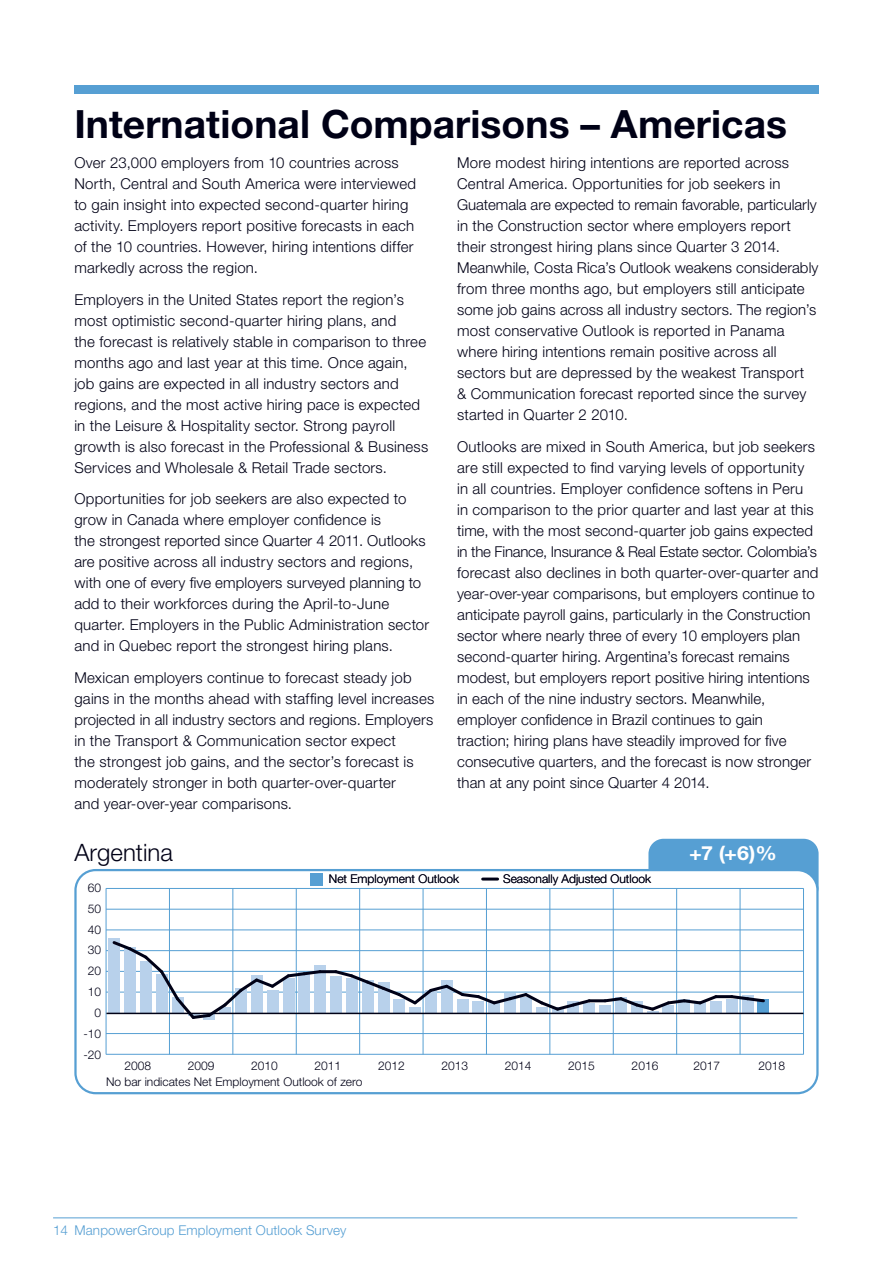
<style>
.page{position:relative;width:893px;height:1263px;background:#fff}
.page>*{position:absolute;margin:0;border:0;box-sizing:border-box;transform-origin:0 0}
.t1{font:700 39px "Helvetica Neue LT Std";color:#000116}
.t2{font:300 24px "Helvetica Neue LT Std";color:#000116}
.t3{font:700 19.5px "Helvetica Neue LT Std";color:#fff;scale:1.1 1}
.t4{font:300 15px/21px "Helvetica Neue LT Std";letter-spacing:.01em;color:#000116}
.t5{font:300 13.5px "Helvetica Neue LT Std";letter-spacing:.01em;color:#569fd3}
.t6{font:300 12px "Helvetica Neue LT Std";color:#000116}
</style>
<div class="page">
<hr style="left:53px;top:1218px;width:744px;height:1px;background:#569fd3">
<div style="left:74px;top:85px;width:744px;height:9px;background:#569fd3"></div>
<div style="left:648px;top:839px;width:170px;height:64px;background:#569fd3;border-radius:15px"></div>
<svg style="left:74px;top:869px;width:744px;height:225px"></svg>
<hr style="left:483px;top:878px;width:15px;height:3px;background:#000116">
<div style="left:311px;top:873px;width:12px;height:13px;background:#569fd3"></div>
<hr style="left:106px;top:1054px;width:697px;height:1px;background:#569fd3">
<hr style="left:106px;top:1033px;width:697px;height:1px;background:#569fd3">
<hr style="left:106px;top:992px;width:697px;height:1px;background:#569fd3">
<hr style="left:106px;top:971px;width:697px;height:1px;background:#569fd3">
<hr style="left:106px;top:950px;width:697px;height:1px;background:#569fd3">
<hr style="left:106px;top:930px;width:697px;height:1px;background:#569fd3">
<hr style="left:106px;top:909px;width:697px;height:1px;background:#569fd3">
<hr style="left:106px;top:888px;width:697px;height:1px;background:#569fd3">
<div style="left:109px;top:939px;width:11px;height:74px;background:#b8d1eb"></div>
<div style="left:314px;top:966px;width:12px;height:47px;background:#b8d1eb"></div>
<div style="left:330px;top:976px;width:12px;height:37px;background:#b8d1eb"></div>
<div style="left:584px;top:1003px;width:11px;height:10px;background:#b8d1eb"></div>
<div style="left:599px;top:1005px;width:12px;height:8px;background:#b8d1eb"></div>
<div style="left:710px;top:1001px;width:12px;height:12px;background:#b8d1eb"></div>
<div style="left:726px;top:999px;width:11px;height:14px;background:#b8d1eb"></div>
<div style="left:742px;top:995px;width:11px;height:18px;background:#b8d1eb"></div>
<div style="left:758px;top:999px;width:11px;height:14px;background:#569fd3"></div>
<hr style="left:106px;top:888px;width:1px;height:166px;background:#569fd3">
<hr style="left:169px;top:888px;width:1px;height:166px;background:#569fd3">
<hr style="left:233px;top:888px;width:1px;height:166px;background:#569fd3">
<hr style="left:296px;top:888px;width:1px;height:166px;background:#569fd3">
<hr style="left:359px;top:888px;width:1px;height:166px;background:#569fd3">
<hr style="left:423px;top:888px;width:1px;height:166px;background:#569fd3">
<hr style="left:486px;top:888px;width:1px;height:166px;background:#569fd3">
<hr style="left:550px;top:888px;width:1px;height:166px;background:#569fd3">
<hr style="left:613px;top:888px;width:1px;height:166px;background:#569fd3">
<hr style="left:676px;top:888px;width:1px;height:166px;background:#569fd3">
<hr style="left:740px;top:888px;width:1px;height:166px;background:#569fd3">
<hr style="left:803px;top:888px;width:1px;height:166px;background:#569fd3">
<hr style="left:106px;top:1013px;width:697px;height:1px;background:#000116">
<svg style="left:110px;top:939px;width:213px;height:83px"></svg>
<hr style="left:320px;top:970px;width:16px;height:3px;background:#000116">
<svg style="left:332px;top:968px;width:261px;height:45px"></svg>
<hr style="left:589px;top:999px;width:16px;height:3px;background:#000116">
<svg style="left:602px;top:993px;width:118px;height:20px"></svg>
<hr style="left:716px;top:995px;width:16px;height:3px;background:#000116">
<svg style="left:728px;top:993px;width:39px;height:11px"></svg>
<h1 class="t1" style="left:74px;top:111px;width:714px">International Comparisons – Americas</h1>
<p class="t4" style="left:457px;top:154px;width:363px">More modest hiring intentions are reported across Central America. Opportunities for job seekers in Guatemala are expected to remain favorable, particularly in the Construction sector where employers report their strongest hiring plans since Quarter 3 2014.<br>Meanwhile, Costa Rica’s Outlook weakens considerably from three months ago, but employers still anticipate some job gains across all industry sectors. The region’s most conservative Outlook is reported in Panama where hiring intentions remain positive across all sectors but are depressed by the weakest Transport<br>&amp; Communication forecast reported since the survey started in Quarter 2 2010.</p>
<p class="t4" style="left:457px;top:437px;width:363px">Outlooks are mixed in South America, but job seekers are still expected to find varying levels of opportunity in all countries. Employer confidence softens in Peru<br>in comparison to the prior quarter and last year at this time, with the most second-quarter job gains expected in the Finance, Insurance &amp; Real Estate sector. Colombia’s forecast also declines in both quarter-over-quarter and year-over-year comparisons, but employers continue to anticipate payroll gains, particularly in the Construction sector where nearly three of every 10 employers plan second-quarter hiring. Argentina’s forecast remains modest, but employers report positive hiring intentions in each of the nine industry sectors. Meanwhile, employer confidence in Brazil continues to gain traction; hiring plans have steadily improved for five consecutive quarters, and the forecast is now stronger than at any point since Quarter 4 2014.</p>
<p class="t4" style="left:74px;top:154px;width:343px">Over 23,000 employers from 10 countries across North, Central and South America were interviewed to gain insight into expected second-quarter hiring activity. Employers report positive forecasts in each of the 10 countries. However, hiring intentions differ markedly across the region.</p>
<p class="t4" style="left:74px;top:290px;width:355px">Employers in the United States report the region’s most optimistic second-quarter hiring plans, and<br>the forecast is relatively stable in comparison to three months ago and last year at this time. Once again, job gains are expected in all industry sectors and regions, and the most active hiring pace is expected in the Leisure &amp; Hospitality sector. Strong payroll growth is also forecast in the Professional &amp; Business Services and Wholesale &amp; Retail Trade sectors.</p>
<p class="t4" style="left:74px;top:490px;width:356px">Opportunities for job seekers are also expected to grow in Canada where employer confidence is<br>the strongest reported since Quarter 4 2011. Outlooks are positive across all industry sectors and regions, with one of every five employers surveyed planning to add to their workforces during the April-to-June quarter. Employers in the Public Administration sector and in Quebec report the strongest hiring plans.</p>
<p class="t4" style="left:74px;top:668px;width:362px">Mexican employers continue to forecast steady job gains in the months ahead with staffing level increases projected in all industry sectors and regions. Employers in the Transport &amp; Communication sector expect<br>the strongest job gains, and the sector’s forecast is moderately stronger in both quarter-over-quarter<br>and year-over-year comparisons.</p>
<h2 class="t2" style="left:75px;top:844px;width:100px">Argentina</h2>
<h3 class="t3" style="left:689px;top:846px;width:81px">+7 (+6)%</h3>
<p class="t6" style="left:329px;top:875px;width:132px">Net Employment Outlook</p>
<p class="t6" style="left:503px;top:874px;width:149px">Seasonally Adjusted Outlook</p>
<p class="t6" style="left:88px;top:883px;width:15px">60</p>
<p class="t6" style="left:88px;top:904px;width:15px">50</p>
<p class="t6" style="left:88px;top:925px;width:15px">40</p>
<p class="t6" style="left:88px;top:946px;width:15px">30</p>
<p class="t6" style="left:88px;top:967px;width:15px">20</p>
<p class="t6" style="left:88px;top:988px;width:15px">10</p>
<p class="t6" style="left:95px;top:1008px;width:8px">0</p>
<p class="t6" style="left:83px;top:1029px;width:19px">-10</p>
<p class="t6" style="left:83px;top:1050px;width:19px">-20</p>
<p class="t6" style="left:124px;top:1061px;width:28px">2008</p>
<p class="t6" style="left:251px;top:1061px;width:28px">2010</p>
<p class="t6" style="left:315px;top:1061px;width:28px">2011</p>
<p class="t6" style="left:378px;top:1061px;width:28px">2012</p>
<p class="t6" style="left:441px;top:1061px;width:28px">2013</p>
<p class="t6" style="left:505px;top:1061px;width:28px">2014</p>
<p class="t6" style="left:568px;top:1061px;width:28px">2015</p>
<p class="t6" style="left:632px;top:1061px;width:28px">2016</p>
<p class="t6" style="left:693px;top:1061px;width:28px">2017</p>
<p class="t6" style="left:758px;top:1061px;width:28px">2018</p>
<p class="t6" style="left:188px;top:1061px;width:28px">2009</p>
<p class="t6" style="left:106px;top:1077px;width:258px">No bar indicates Net Employment Outlook of zero</p>
<p class="t5" style="left:53px;top:1226px;width:295px">14 ManpowerGroup Employment Outlook Survey</p>
</div>
